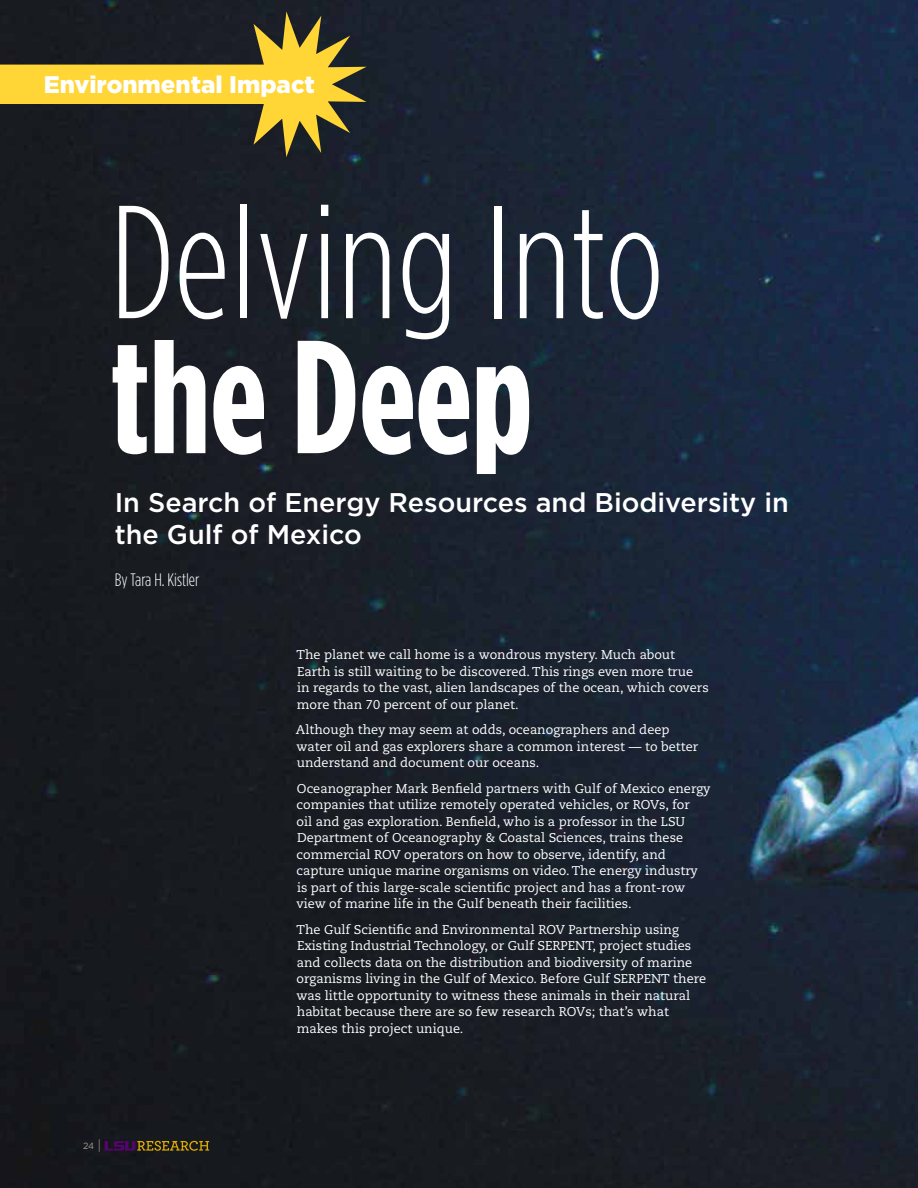
<style>
.page{position:relative;width:918px;height:1188px;background:#fff}
.page>*{position:absolute;margin:0;border:0;box-sizing:border-box;transform-origin:0 0}
.t1{font:300 condensed 160.5px "Gotham HTF";color:#fff}
.t2{font:700 condensed 160.5px "Gotham HTF";color:#fff}
.t3{font:500 27px/32.4px "Gotham HTF";color:#fff}
.t4{font:900 24px "Gotham HTF";color:#fff}
.t5{font:300 condensed 18px "Gotham HTF";color:#fff}
.t6{font:12.75px/16.5px "Caecilia";color:#fff}
.t7{font:9px "Gotham HTF";color:#a89e92}
.s1{font-weight:300;font-size:13.5px}
</style>
<div class="page">
<img style="left:0;top:0;width:918px;height:1188px">
<svg style="left:0;top:11px;width:367px;height:146px;background:#665b2a"></svg>
<svg style="left:105px;top:1141px;width:104px;height:10px"></svg>
<h3 class="t4" style="left:44px;top:71px;width:273px">Environmental Impact</h3>
<h1 class="t1" style="left:110px;top:178px;width:555px">Delving Into</h1>
<h1 class="t2" style="left:110px;top:307px;width:424px">the Deep</h1>
<h2 class="t3" style="left:115px;top:486px;width:676px">In Search of Energy Resources and Biodiversity in the Gulf of Mexico</h2>
<h3 class="t5" style="left:115px;top:570px;width:86px">By Tara H. Kistler</h3>
<p class="t7" style="left:83px;top:1141px;width:20px">24 <span class="s1">|</span></p>
<p class="t6" style="left:297px;top:647px;width:414px">The planet we call home is a wondrous mystery. Much about Earth is still waiting to be discovered. This rings even more true<br>in regards to the vast, alien landscapes of the ocean, which covers more than 70 percent of our planet.</p>
<p class="t6" style="left:296px;top:722px;width:404px">Although they may seem at odds, oceanographers and deep water oil and gas explorers share a common interest — to better understand and document our oceans.</p>
<p class="t6" style="left:297px;top:780px;width:416px">Oceanographer Mark Benfield partners with Gulf of Mexico energy companies that utilize remotely operated vehicles, or ROVs, for<br>oil and gas exploration. Benfield, who is a professor in the LSU Department of Oceanography &amp; Coastal Sciences, trains these commercial ROV operators on how to observe, identify, and capture unique marine organisms on video. The energy industry is part of this large-scale scientific project and has a front-row view of marine life in the Gulf beneath their facilities.</p>
<p class="t6" style="left:297px;top:921px;width:411px">The Gulf Scientific and Environmental ROV Partnership using Existing Industrial Technology, or Gulf SERPENT, project studies and collects data on the distribution and biodiversity of marine organisms living in the Gulf of Mexico. Before Gulf SERPENT there was little opportunity to witness these animals in their natural habitat because there are so few research ROVs; that’s what makes this project unique.</p>
</div>
